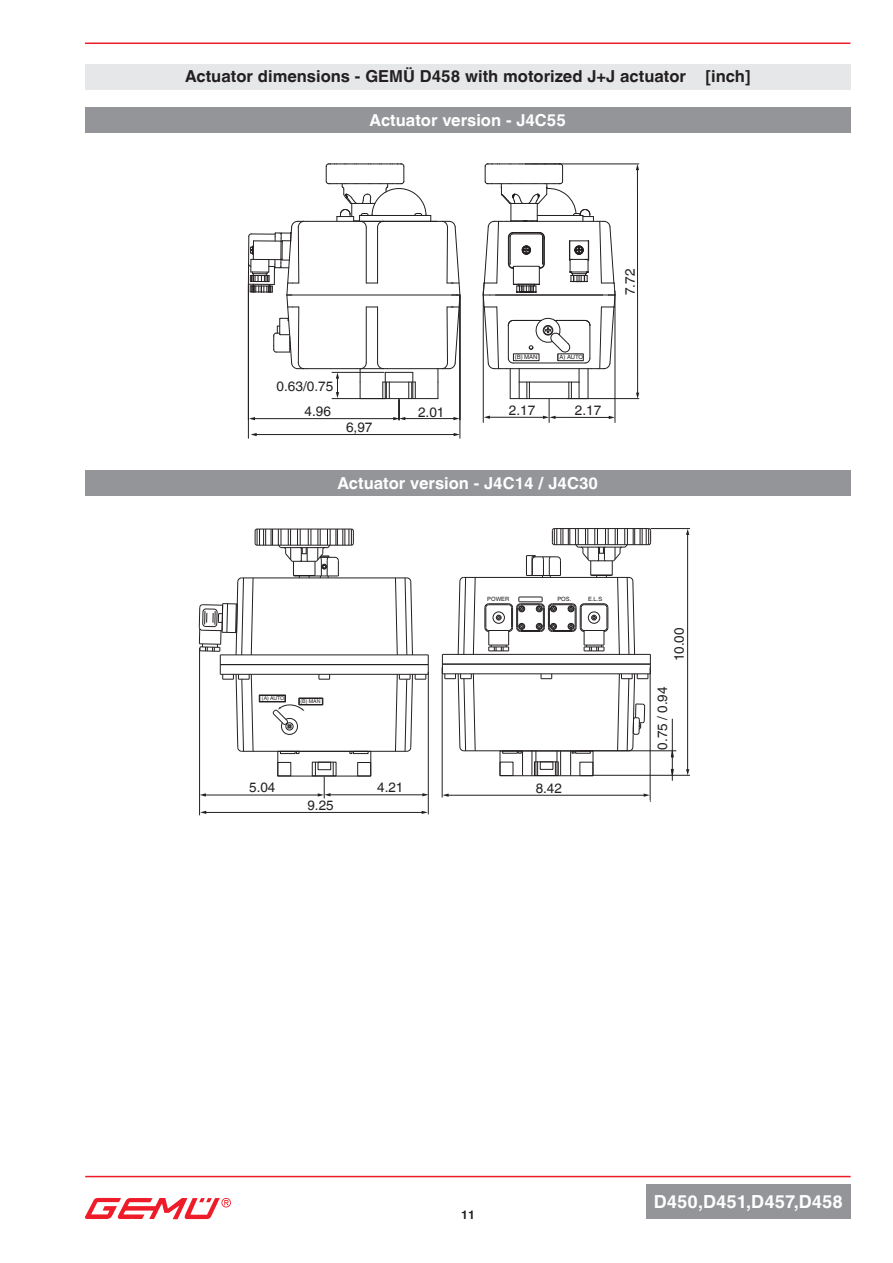
<style>
.page{position:relative;width:893px;height:1263px;background:#fff}
.page>*{position:absolute;margin:0;border:0;box-sizing:border-box;transform-origin:0 0}
.t1{font:700 18px "Helvetica World";color:#fff}
.t2{font:700 16.5px "Helvetica World";color:#231f20}
.t3{font:700 16.5px "Helvetica World";color:#fff}
.t4{font:13.65px "Helvetica World";color:#231f20}
.t5{font:13.5px "Helvetica World";color:#231f20}
.t6{font:700 12px "Helvetica World";color:#231f20}
.t7{font:6px "Helvetica World";color:#231f20}
.t8{font:5.85px "Helvetica World";letter-spacing:.01em;color:#231f20}
.t9{font:5.25px "Helvetica World";color:#231f20}
</style>
<div class="page">
<hr style="left:85px;top:1176px;width:766px;height:1px;background:#ee1c28">
<img style="left:85px;top:1197px;width:146px;height:22px">
<hr style="left:85px;top:43px;width:765px;height:1px;background:#ee1c28">
<div style="left:646px;top:1185px;width:204px;height:34px;background:#939598"></div>
<div style="left:85px;top:64px;width:765px;height:25px;background:#e6e7e9"></div>
<div style="left:85px;top:107px;width:765px;height:25px;background:#939598"></div>
<div style="left:85px;top:471px;width:765px;height:25px;background:#939598"></div>
<hr style="left:307px;top:221px;width:49px;height:1px;background:#231f20">
<hr style="left:287px;top:295px;width:165px;height:1px;background:#231f20">
<hr style="left:307px;top:368px;width:49px;height:1px;background:#231f20">
<svg style="left:248px;top:221px;width:59px;height:148px"></svg>
<hr style="left:248px;top:285px;width:1px;height:153px;background:#231f20">
<hr style="left:460px;top:296px;width:1px;height:142px;background:#231f20">
<hr style="left:256px;top:434px;width:199px;height:1px;background:#231f20">
<svg style="left:251px;top:433px;width:6px;height:3px"></svg>
<svg style="left:454px;top:433px;width:6px;height:3px"></svg>
<hr style="left:254px;top:418px;width:140px;height:1px;background:#231f20">
<svg style="left:249px;top:417px;width:6px;height:3px"></svg>
<svg style="left:325px;top:163px;width:136px;height:257px"></svg>
<hr style="left:525px;top:164px;width:114px;height:1px;background:#231f20">
<hr style="left:567px;top:398px;width:72px;height:1px;background:#231f20">
<svg style="left:482px;top:163px;width:134px;height:259px"></svg>
<div style="left:513px;top:353px;width:26px;height:8px;border:1px solid #231f20"></div>
<div style="left:557px;top:353px;width:27px;height:8px;border:1px solid #231f20"></div>
<hr style="left:637px;top:169px;width:1px;height:225px;background:#231f20">
<svg style="left:636px;top:164px;width:3px;height:6px"></svg>
<svg style="left:636px;top:393px;width:3px;height:6px"></svg>
<hr style="left:242px;top:751px;width:165px;height:1px;background:#231f20">
<hr style="left:220px;top:674px;width:208px;height:1px;background:#231f20">
<hr style="left:220px;top:664px;width:208px;height:1px;background:#231f20">
<hr style="left:220px;top:655px;width:208px;height:1px;background:#231f20">
<hr style="left:242px;top:578px;width:165px;height:1px;background:#231f20">
<svg style="left:395px;top:577px;width:34px;height:175px"></svg>
<hr style="left:651px;top:528px;width:39px;height:1px;background:#231f20">
<hr style="left:593px;top:775px;width:97px;height:1px;background:#231f20">
<hr style="left:442px;top:673px;width:208px;height:1px;background:#231f20">
<hr style="left:442px;top:664px;width:208px;height:1px;background:#231f20">
<hr style="left:464px;top:750px;width:165px;height:1px;background:#231f20">
<hr style="left:464px;top:577px;width:165px;height:1px;background:#231f20">
<hr style="left:442px;top:654px;width:208px;height:1px;background:#231f20">
<svg style="left:442px;top:577px;width:34px;height:174px"></svg>
<hr style="left:579px;top:750px;width:97px;height:1px;background:#231f20">
<svg style="left:671px;top:749px;width:3px;height:8px"></svg>
<svg style="left:671px;top:769px;width:3px;height:8px"></svg>
<hr style="left:672px;top:719px;width:1px;height:62px;background:#231f20">
<hr style="left:687px;top:534px;width:1px;height:236px;background:#231f20">
<svg style="left:686px;top:529px;width:3px;height:6px"></svg>
<svg style="left:686px;top:769px;width:3px;height:6px"></svg>
<hr style="left:199px;top:648px;width:1px;height:167px;background:#231f20">
<hr style="left:428px;top:672px;width:1px;height:142px;background:#231f20">
<hr style="left:205px;top:795px;width:114px;height:1px;background:#231f20">
<svg style="left:200px;top:793px;width:6px;height:3px"></svg>
<hr style="left:329px;top:794px;width:95px;height:1px;background:#231f20">
<svg style="left:422px;top:793px;width:6px;height:3px"></svg>
<hr style="left:205px;top:812px;width:218px;height:1px;background:#231f20">
<svg style="left:200px;top:811px;width:6px;height:3px"></svg>
<svg style="left:422px;top:811px;width:6px;height:3px"></svg>
<div style="left:278px;top:762px;width:13px;height:14px;border:1px solid #231f20"></div>
<div style="left:357px;top:762px;width:14px;height:14px;border:1px solid #231f20"></div>
<div style="left:312px;top:762px;width:24px;height:14px;border:1px solid #231f20"></div>
<div style="left:353px;top:751px;width:15px;height:3px;border:1px solid #231f20"></div>
<svg style="left:315px;top:762px;width:19px;height:36px"></svg>
<svg style="left:199px;top:529px;width:155px;height:225px"></svg>
<hr style="left:442px;top:667px;width:1px;height:130px;background:#231f20">
<hr style="left:447px;top:795px;width:198px;height:1px;background:#231f20">
<svg style="left:443px;top:793px;width:6px;height:4px"></svg>
<svg style="left:644px;top:793px;width:7px;height:9px"></svg>
<hr style="left:650px;top:667px;width:1px;height:133px;background:#231f20">
<svg style="left:484px;top:528px;width:167px;height:248px"></svg>
<p class="t2" style="left:185px;top:67px;width:567px">Actuator dimensions - GEMÜ D458 with motorized J+J actuator [inch]</p>
<p class="t3" style="left:370px;top:110px;width:198px">Actuator version - J4C55</p>
<p class="t4" style="left:301px;top:378px;width:36px">16/19</p>
<p class="t4" style="left:277px;top:378px;width:58px">0.63/0.75</p>
<p class="t4" style="left:304px;top:404px;width:24px">126</p>
<p class="t4" style="left:422px;top:404px;width:17px">51</p>
<p class="t4" style="left:346px;top:419px;width:24px">177</p>
<p class="t4" style="left:304px;top:404px;width:28px">4.96</p>
<p class="t4" style="left:418px;top:404px;width:28px">2.01</p>
<p class="t4" style="left:346px;top:419px;width:28px">6,97</p>
<p class="t7" style="left:515px;top:354px;width:24px">(B) MAN</p>
<p class="t7" style="left:558px;top:354px;width:27px">(A) AUTO</p>
<p class="t4" style="left:509px;top:403px;width:28px">2.17</p>
<p class="t4" style="left:575px;top:403px;width:28px">2.17</p>
<p class="t4" style="left:509px;top:403px;width:17px">55</p>
<p class="t4" style="left:575px;top:403px;width:17px">55</p>
<p class="t3" style="left:337px;top:474px;width:262px">Actuator version - J4C14 / J4C30</p>
<p class="t4" style="left:622px;top:295px;width:28px;rotate:-90deg">7.72</p>
<p class="t4" style="left:622px;top:295px;width:24px;rotate:-90deg">196</p>
<p class="t9" style="left:262px;top:695px;width:24px">(A) AUTO</p>
<p class="t9" style="left:300px;top:698px;width:22px">(B) MAN</p>
<p class="t5" style="left:249px;top:779px;width:24px">128</p>
<p class="t5" style="left:377px;top:779px;width:24px">107</p>
<p class="t5" style="left:307px;top:797px;width:24px">235</p>
<p class="t5" style="left:377px;top:779px;width:28px">4.21</p>
<p class="t5" style="left:249px;top:779px;width:28px">5.04</p>
<p class="t5" style="left:307px;top:797px;width:28px">9.25</p>
<p class="t8" style="left:487px;top:595px;width:23px">POWER</p>
<p class="t8" style="left:557px;top:595px;width:15px">POS.</p>
<p class="t8" style="left:588px;top:595px;width:16px">E.L.S</p>
<p class="t5" style="left:536px;top:781px;width:24px">214</p>
<p class="t5" style="left:536px;top:781px;width:28px">8.42</p>
<p class="t5" style="left:671px;top:661px;width:35px;rotate:-90deg">10.00</p>
<p class="t5" style="left:671px;top:661px;width:24px;rotate:-90deg">254</p>
<p class="t5" style="left:655px;top:750px;width:64px;rotate:-90deg">0.75 / 0.94</p>
<p class="t5" style="left:655px;top:750px;width:35px;rotate:-90deg">19/24</p>
<p class="t6" style="left:461px;top:1208px;width:15px">11</p>
<p class="t1" style="left:654px;top:1191px;width:191px">D450,D451,D457,D458</p>
</div>
